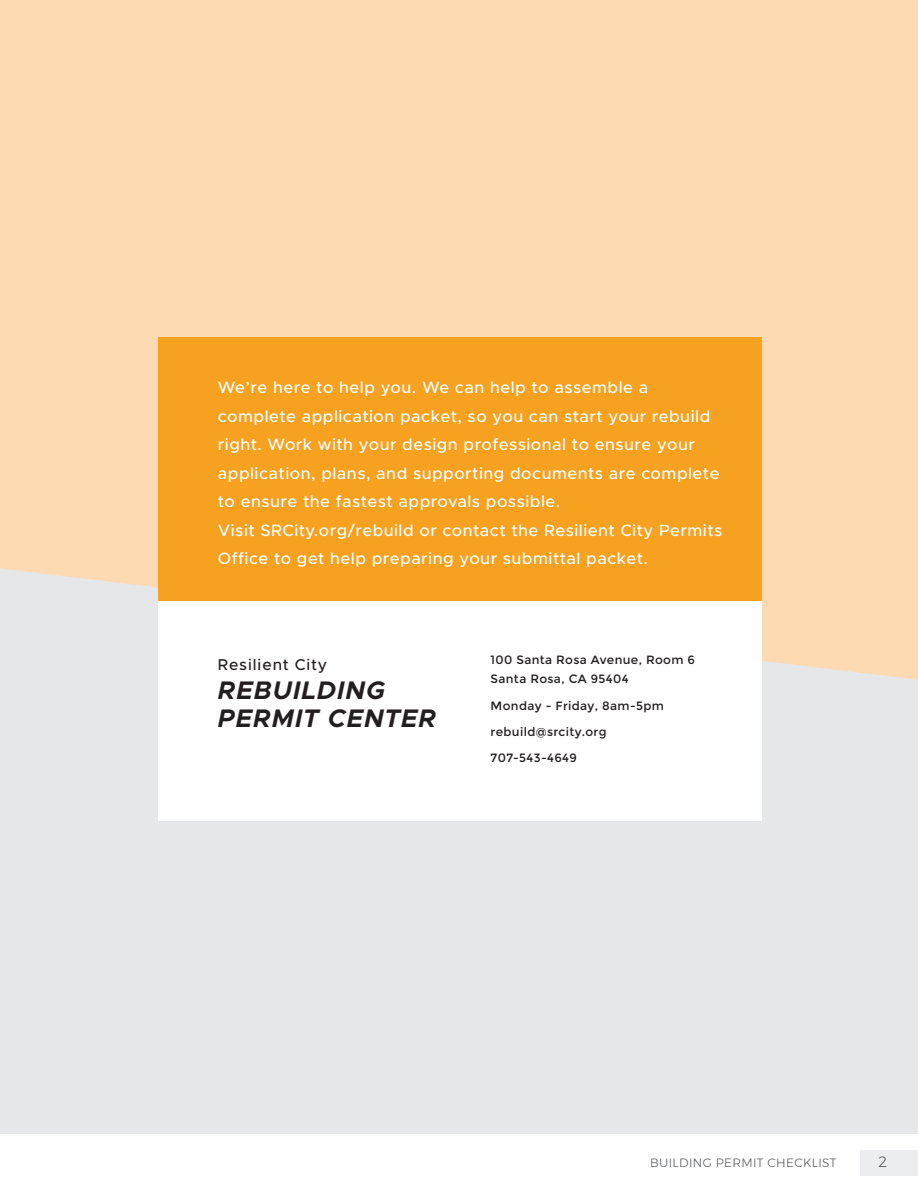
<style>
.page{position:relative;width:918px;height:1188px;background:#fff}
.page>*{position:absolute;margin:0;border:0;box-sizing:border-box;transform-origin:0 0}
.t1{font:italic 700 25.5px/28.5px "Metropolis";letter-spacing:.035em;color:#231f20}
.t2{font:500 16.5px/28.5px "Metropolis";letter-spacing:.03em;color:#fff}
.t3{font:500 15.75px "Metropolis";letter-spacing:.06em;color:#231f20}
.t4{font:300 15px "Montserrat";color:#5b5c5e}
.t5{font:12px/26.2px "Montserrat";letter-spacing:.03em;color:#231f20}
.t6{font:300 12px "Montserrat";letter-spacing:.03em;color:#5b5c5e}
</style>
<div class="page">
<div style="left:861px;top:1150px;width:57px;height:26px;background:#ebedee"></div>
<div style="left:0;top:0;width:918px;height:761px;background:#fedab3"></div>
<div style="left:0;top:568px;width:918px;height:566px;background:#e6e7e8"></div>
<div style="left:158px;top:376px;width:604px;height:445px;background:#fff"></div>
<div style="left:158px;top:338px;width:604px;height:263px;background:#f7a120"></div>
<p class="t2" style="left:218px;top:375px;width:506px">We’re here to help you. We can help to assemble a complete application packet, so you can start your rebuild right. Work with your design professional to ensure your application, plans, and supporting documents are complete to ensure the fastest approvals possible.<br>Visit SRCity.org/rebuild or contact the Resilient City Permits Office to get help preparing your submittal packet.</p>
<p class="t3" style="left:218px;top:659px;width:111px">Resilient City</p>
<h1 class="t1" style="left:218px;top:678px;width:220px">REBUILDING<br>PERMIT CENTER</h1>
<p class="t5" style="left:491px;top:650px;width:206px;line-height:19.5px">100 Santa Rosa Avenue, Room 6<br>Santa Rosa, CA 95404</p>
<p class="t5" style="left:491px;top:692px;width:175px">Monday - Friday, 8am-5pm rebuild@srcity.org<br>707-543-4649</p>
<p class="t6" style="left:650px;top:1155px;width:188px">BUILDING PERMIT CHECKLIST</p>
<p class="t4" style="left:879px;top:1153px;width:10px">2</p>
</div>
